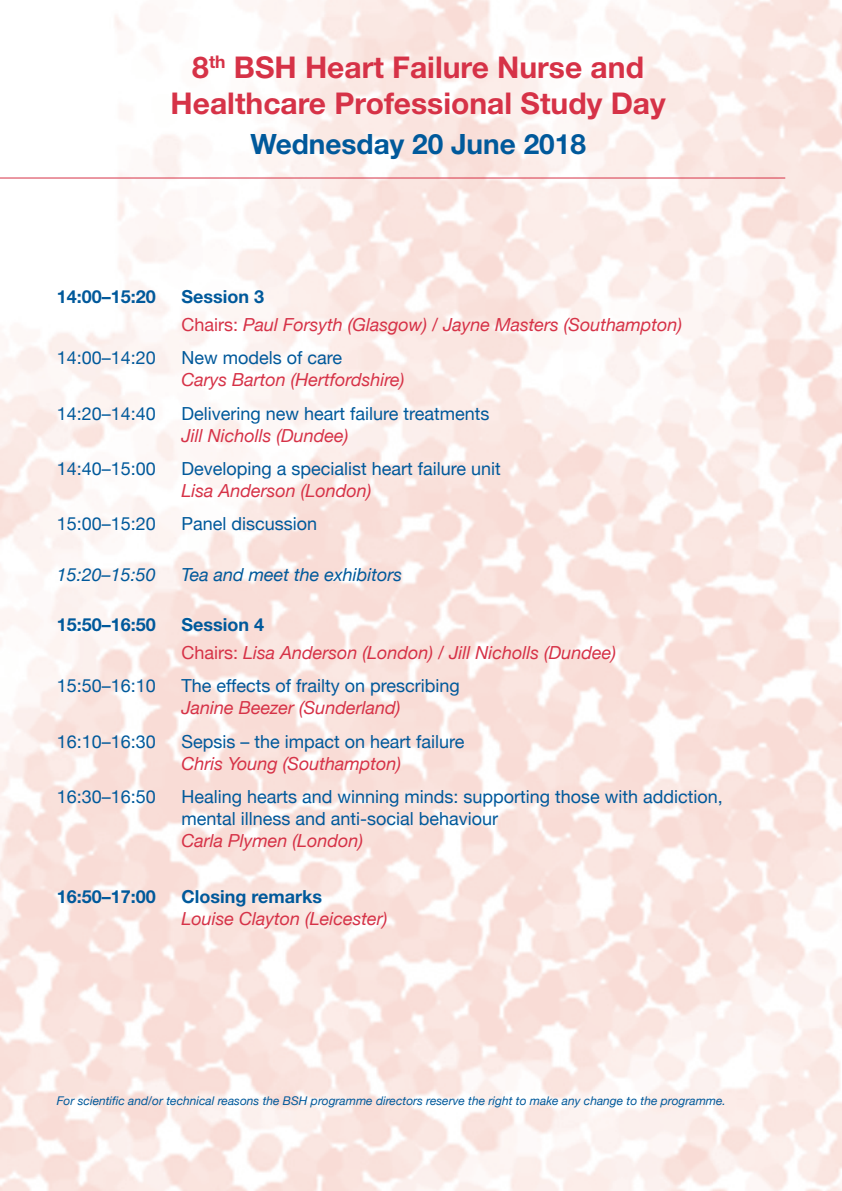
<style>
.page{position:relative;width:842px;height:1191px;background:#fff}
.page>*{position:absolute;margin:0;border:0;box-sizing:border-box;transform-origin:0 0}
.t1{font:700 30px "Helvetica Neue LT Std";color:#d63247}
.t2{font:700 28px "Helvetica Neue LT Std";color:#00599b}
.t3{font:18px/22px "Helvetica Neue";color:#00599b}
.t4{font:italic 18px/22px "Helvetica Neue";color:#d63247}
.t5{font:700 18px "Helvetica Neue LT Std";color:#00599b}
.t6{font:italic 18px "Helvetica Neue";color:#00599b}
.t7{font:italic 12px "Helvetica Neue";color:#00599b}
.s1{font-style:normal}
.s2{font-style:normal;color:#00599b}
.s3{font-style:italic;color:#d63247}
.s4{font-family:"Helvetica Neue LT Std";font-weight:700;font-style:normal;color:#00599b}
</style>
<div class="page">
<img style="left:0;top:0;width:842px;height:1191px">
<hr style="left:0;top:177px;width:785px;height:1px;background:#d63247">
<p class="t1" style="left:192px;top:49px;width:453px">8<sup>th</sup> BSH Heart Failure Nurse and</p>
<p class="t1" style="left:171px;top:85px;width:497px">Healthcare Professional Study Day</p>
<p class="t2" style="left:250px;top:126px;width:337px">Wednesday 20 June 2018</p>
<p class="t5" style="left:57px;top:286px;width:101px">14:00–15:20</p>
<p class="t5" style="left:181px;top:286px;width:84px">Session 3</p>
<p class="t4" style="left:181px;top:314px;width:502px"><span class="s1">Chairs:</span> Paul Forsyth (Glasgow) / Jayne Masters (Southampton)</p>
<p class="t3" style="left:57px;top:348px;width:101px">14:00–14:20</p>
<p class="t4" style="left:181px;top:348px;width:224px"><span class="s2">New models of care<br></span>Carys Barton (Hertfordshire)</p>
<p class="t3" style="left:57px;top:403px;width:101px">14:20–14:40</p>
<p class="t3" style="left:181px;top:403px;width:310px">Delivering new heart failure treatments</p>
<p class="t4" style="left:181px;top:425px;width:169px">Jill Nicholls (Dundee)</p>
<p class="t3" style="left:57px;top:458px;width:101px">14:40–15:00</p>
<p class="t3" style="left:181px;top:458px;width:321px">Developing a specialist heart failure unit<br><span class="s3">Lisa Anderson (London)</span></p>
<p class="t3" style="left:57px;top:514px;width:101px">15:00–15:20</p>
<p class="t3" style="left:181px;top:514px;width:137px">Panel discussion</p>
<p class="t6" style="left:57px;top:561px;width:101px">15:20–15:50</p>
<p class="t6" style="left:181px;top:561px;width:222px">Tea and meet the exhibitors</p>
<p class="t5" style="left:57px;top:613px;width:101px">15:50–16:50</p>
<p class="t5" style="left:181px;top:613px;width:84px">Session 4</p>
<p class="t4" style="left:181px;top:642px;width:436px"><span class="s1">Chairs:</span> Lisa Anderson (London) / Jill Nicholls (Dundee)</p>
<p class="t3" style="left:57px;top:676px;width:101px">15:50–16:10</p>
<p class="t3" style="left:181px;top:676px;width:280px">The effects of frailty on prescribing<br><span class="s3">Janine Beezer (Sunderland)</span></p>
<p class="t3" style="left:57px;top:731px;width:101px">16:10–16:30</p>
<p class="t3" style="left:181px;top:731px;width:285px">Sepsis – the impact on heart failure<br><span class="s3">Chris Young (Southampton)</span></p>
<p class="t3" style="left:57px;top:786px;width:101px">16:30–16:50</p>
<p class="t3" style="left:181px;top:786px;width:543px">Healing hearts and winning minds: supporting those with addiction, mental illness and anti-social behaviour<br><span class="s3">Carla Plymen (London)</span></p>
<p class="t5" style="left:57px;top:885px;width:101px">16:50–17:00</p>
<p class="t4" style="left:181px;top:886px;width:207px"><span class="s4">Closing remarks<br></span>Louise Clayton (Leicester)</p>
<p class="t7" style="left:57px;top:1092px;width:671px">For scientific and/or technical reasons the BSH programme directors reserve the right to make any change to the programme.</p>
</div>
